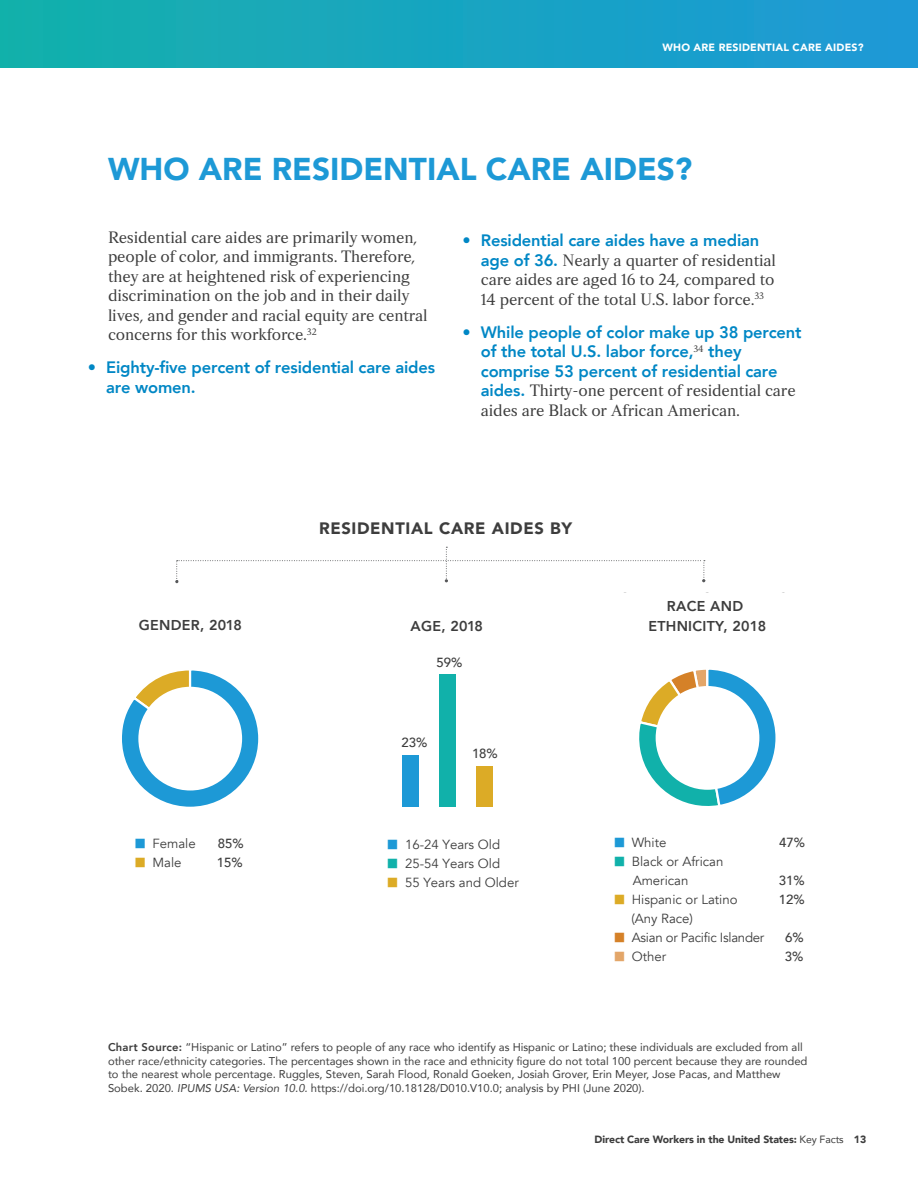
<style>
.page{position:relative;width:918px;height:1188px;background:#fff}
.page>*{position:absolute;margin:0;border:0;box-sizing:border-box;transform-origin:0 0}
.Head_1{font:900 31.5px "Avenir";color:#1d99d6}
.Body{font:16.5px/19.5px "Strato Pro";letter-spacing:-.01em;color:#3d3d3d}
.t1{font:800 16.5px/19.5px "Avenir";letter-spacing:-.01em;color:#0087c5}
.Chart_head{font:900 16.5px "Avenir";letter-spacing:.04em;color:#3d3d3d}
.t2{font:800 14.25px/19.5px "Avenir";letter-spacing:.02em;color:#3d3d3d;text-align:center}
.t3{font:13.2px/18.9px "Avenir";color:#3d3d3d}
.t4{font:500 13.2px "Avenir";color:#3d3d3d}
.t5{font:13.2px "Avenir";letter-spacing:-.02em;color:#3d3d3d}
.Chart_source{font:11.25px/13.5px "Avenir";color:#3d3d3d}
.t6{font:900 10.5px "Avenir";letter-spacing:-.01em;color:#3d3d3d}
.Head_1-2{font:900 10.5px "Avenir";letter-spacing:.02em;color:#fff}
.s1{font-family:"Avenir";font-weight:800;color:#0087c5}
.s2{font-family:"Strato Pro";font-weight:400;color:#3d3d3d}
.s3{font-family:"Meta Head OT";font-size:26.4px;color:#1d99d6}
.s4{font-family:"Meta Head OT";font-size:26.4px;color:#dcab26}
.s5{font-family:"Meta Head OT";font-size:26.4px;color:#11b1aa}
.s6{font-family:"Meta Head OT";font-size:26.4px;color:#d58128}
.s7{font-family:"Meta Head OT";font-size:26.4px;color:#e3a669}
.s8{font-weight:800}
.s9{font-style:italic}
.s10{font-weight:400}
</style>
<div class="page">
<div style="left:0;top:0;width:918px;height:68px;background:linear-gradient(to right,#14b0ab,#1d99d7)"></div>
<hr style="left:0;top:0;width:1px;height:1188px;background:#fff">
<svg style="left:122px;top:670px;width:137px;height:137px"></svg>
<div style="left:138px;top:687px;width:104px;height:104px;background:#fff;border-radius:50%"></div>
<div style="left:476px;top:767px;width:17px;height:40px;background:#dcab26"></div>
<div style="left:439px;top:675px;width:17px;height:132px;background:#11b1aa"></div>
<div style="left:403px;top:755px;width:16px;height:52px;background:#1d99d6"></div>
<svg style="left:639px;top:669px;width:137px;height:137px"></svg>
<div style="left:656px;top:686px;width:103px;height:104px;background:#fff;border-radius:50%"></div>
<svg style="left:175px;top:547px;width:530px;height:36px"></svg>
<p class="Head_1-2" style="left:662px;top:38px;width:203px">WHO ARE RESIDENTIAL CARE AIDES?</p>
<p class="Head_1" style="left:108px;top:142px;width:586px">WHO ARE RESIDENTIAL CARE AIDES?</p>
<p class="Body" style="left:108px;top:227px;width:321px">Residential care aides are primarily women, people of color, and immigrants. Therefore, they are at heightened risk of experiencing discrimination on the job and in their daily lives, and gender and racial equity are central concerns for this workforce.<sup>32</sup></p>
<p class="t1" style="left:106px;top:358px;width:330px;text-indent:-19px">• Eighty-five percent of residential care aides are women.</p>
<p class="Body" style="left:481px;top:230px;width:297px;text-indent:-19px"><span class="s1">• Residential care aides have a median age of 36.</span> Nearly a quarter of residential care aides are aged 16 to 24, compared to 14 percent of the total U.S. labor force.<sup>33</sup></p>
<p class="t1" style="left:481px;top:322px;width:322px;text-indent:-19px">• While people of color make up 38 percent of the total U.S. labor force,<sup>34</sup> they comprise 53 percent of residential care aides. <span class="s2">Thirty-one percent of residential care aides are Black or African American.</span></p>
<p class="Chart_head" style="left:319px;top:514px;width:255px">RESIDENTIAL CARE AIDES BY</p>
<p class="t2" style="left:139px;top:615px;width:104px">GENDER, 2018</p>
<p class="t2" style="left:411px;top:616px;width:74px">AGE, 2018</p>
<p class="t3" style="left:134px;top:834px;width:64px"><span class="s3">▪</span> Female</p>
<p class="t4" style="left:218px;top:832px;width:27px">85%</p>
<p class="t3" style="left:134px;top:853px;width:49px"><span class="s4">▪</span> Male</p>
<p class="t4" style="left:217px;top:851px;width:27px">15%</p>
<p class="t4" style="left:437px;top:651px;width:27px">59%</p>
<p class="t4" style="left:401px;top:731px;width:27px">23%</p>
<p class="t4" style="left:472px;top:742px;width:27px">18%</p>
<p class="t3" style="left:386px;top:835px;width:115px"><span class="s3">▪</span> 16-24 Years Old</p>
<p class="t3" style="left:386px;top:854px;width:115px"><span class="s5">▪</span> 25-54 Years Old</p>
<p class="t3" style="left:386px;top:873px;width:134px"><span class="s4">▪</span> 55 Years and Older</p>
<p class="t2" style="left:648px;top:597px;width:119px">RACE AND<br>ETHNICITY, 2018</p>
<p class="t3" style="left:613px;top:833px;width:55px"><span class="s3">▪</span> White</p>
<p class="t4" style="left:779px;top:831px;width:27px">47%</p>
<p class="t3" style="left:633px;top:852px;width:92px;text-indent:-20px"><span class="s5">▪</span> Black or African<br>American</p>
<p class="t4" style="left:779px;top:869px;width:27px">31%</p>
<p class="t3" style="left:613px;top:890px;width:126px"><span class="s4">▪</span> Hispanic or Latino</p>
<p class="t4" style="left:779px;top:888px;width:27px">12%</p>
<p class="t3" style="left:631px;top:909px;width:63px">(Any Race)</p>
<p class="t5" style="left:613px;top:930px;width:153px"><span class="s6">▪</span> Asian or Pacific Islander</p>
<p class="t4" style="left:785px;top:926px;width:20px">6%</p>
<p class="t3" style="left:613px;top:947px;width:55px"><span class="s7">▪</span> Other</p>
<p class="t4" style="left:785px;top:945px;width:20px">3%</p>
<p class="Chart_source" style="left:108px;top:1040px;width:701px"><span class="s8">Chart Source:</span> “Hispanic or Latino” refers to people of any race who identify as Hispanic or Latino; these individuals are excluded from all other race/ethnicity categories. The percentages shown in the race and ethnicity figure do not total 100 percent because they are rounded to the nearest whole percentage. Ruggles, Steven, Sarah Flood, Ronald Goeken, Josiah Grover, Erin Meyer, Jose Pacas, and Matthew Sobek. 2020. <span class="s9">IPUMS USA: Version 10.0.</span> https://doi.org/10.18128/D010.V10.0; analysis by PHI (June 2020).</p>
<p class="t6" style="left:595px;top:1130px;width:273px">Direct Care Workers in the United States: <span class="s10">Key Facts</span> 13</p>
</div>
